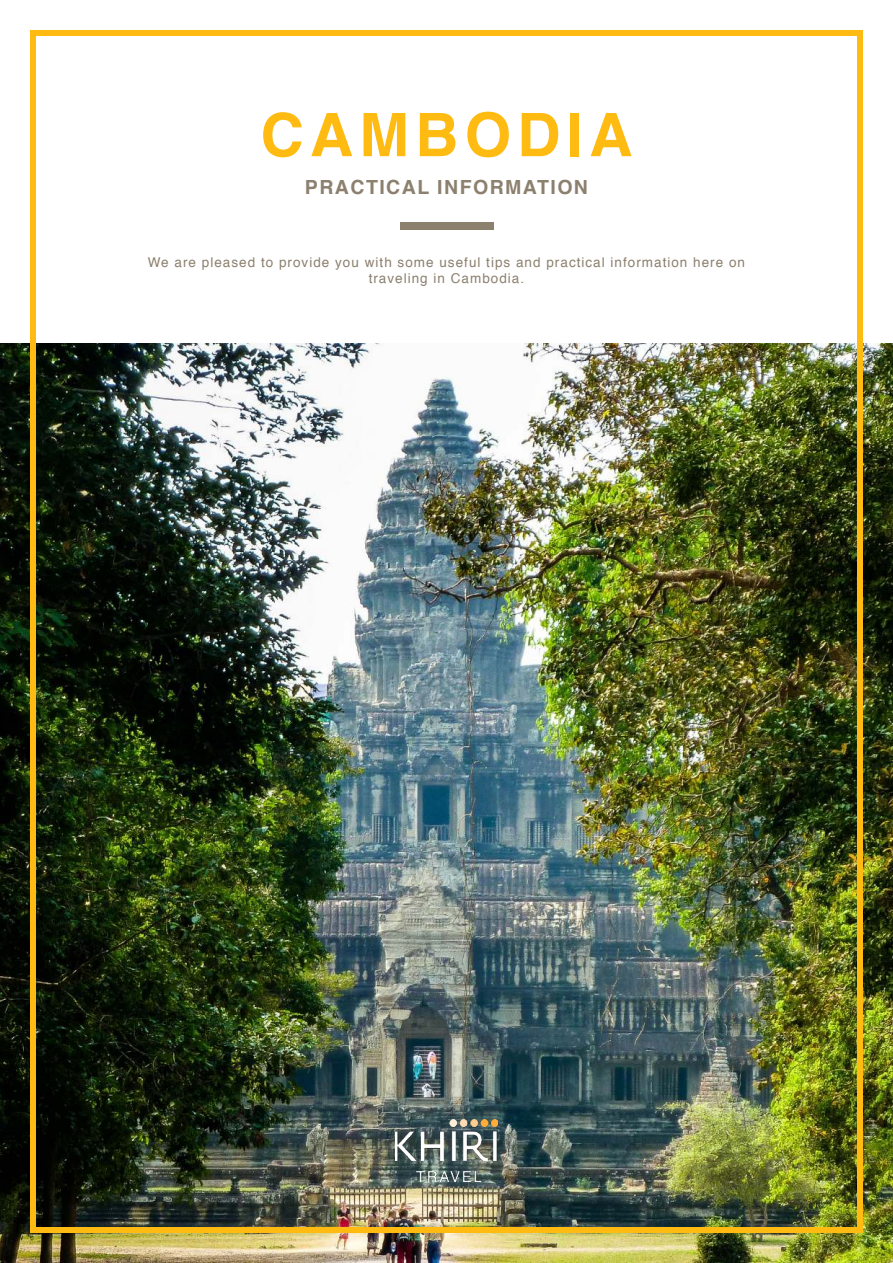
<style>
.page{position:relative;width:893px;height:1263px;background:#fff}
.page>*{position:absolute;margin:0;border:0;box-sizing:border-box;transform-origin:0 0}
.t1{font:700 60px "Helvetica";letter-spacing:.1em;color:#ffbb12}
.t2{font:700 19.5px "Helvetica";letter-spacing:.075em;color:#8c806e}
.t3{font:13.5px/16.2px "Helvetica";letter-spacing:.075em;color:#8c806e;text-align:center}
</style>
<div class="page">
<div style="left:400px;top:222px;width:93px;height:8px;background:#8c806e"></div>
<img style="left:0;top:344px;width:893px;height:919px">
<div style="left:30px;top:30px;width:833px;height:1203px;border:6px solid #ffbb12"></div>
<img style="left:396px;top:1119px;width:101px;height:62px">
<h1 class="t1" style="left:260px;top:112px;width:373px">CAMBODIA</h1>
<h2 class="t2" style="left:305px;top:179px;width:285px">PRACTICAL INFORMATION</h2>
<p class="t3" style="left:148px;top:256px;width:599px">We are pleased to provide you with some useful tips and practical information here on traveling in Cambodia.</p>
</div>
